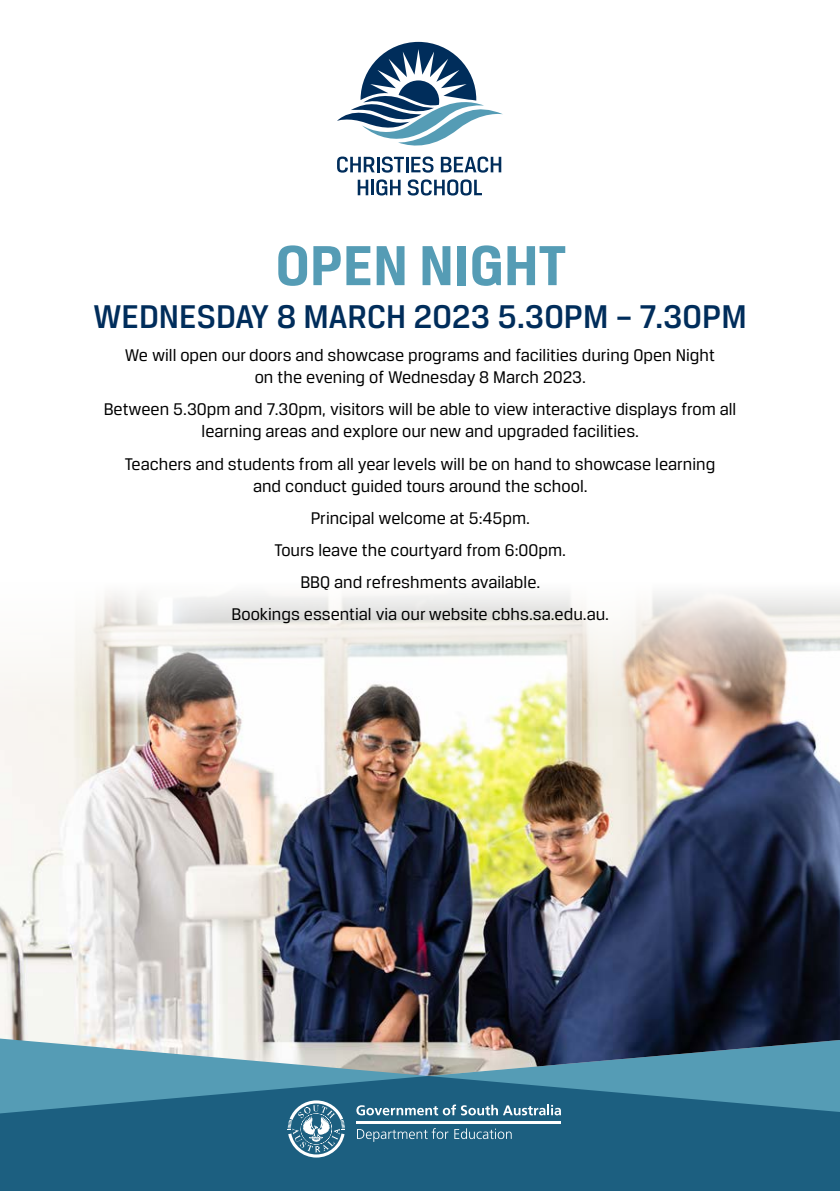
<style>
.page{position:relative;width:840px;height:1191px;background:#fff}
.page>*{position:absolute;margin:0;border:0;box-sizing:border-box;transform-origin:0 0}
.t1{font:700 60px "Breuer Text";color:#559cb5}
.t2{font:500 35px "Breuer Text";color:#002d5b}
.t3{font:18px/22px "Breuer Text";color:#000;text-align:center}
</style>
<div class="page">
<img style="left:0;top:593px;width:839px;height:381px">
<svg style="left:0;top:974px;width:839px;height:217px;background:#487187"></svg>
<svg style="left:357px;top:1128px;width:91px;height:13px"></svg>
<svg style="left:454px;top:1128px;width:57px;height:11px"></svg>
<hr style="left:356px;top:1121px;width:204px;height:2px;background:#fff">
<svg style="left:356px;top:1104px;width:204px;height:11px"></svg>
<svg style="left:287px;top:1100px;width:58px;height:57px"></svg>
<svg style="left:357px;top:179px;width:43px;height:16px"></svg>
<svg style="left:407px;top:179px;width:74px;height:16px"></svg>
<svg style="left:337px;top:42px;width:166px;height:131px"></svg>
<h1 class="t1" style="left:275px;top:233px;width:292px">OPEN NIGHT</h1>
<h2 class="t2" style="left:93px;top:298px;width:654px">WEDNESDAY 8 MARCH 2023 5.30PM – 7.30PM</h2>
<p class="t3" style="left:125px;top:344px;width:591px">We will open our doors and showcase programs and facilities during Open Night on the evening of Wednesday 8 March 2023.</p>
<p class="t3" style="left:104px;top:398px;width:633px">Between 5.30pm and 7.30pm, visitors will be able to view interactive displays from all learning areas and explore our new and upgraded facilities.</p>
<p class="t3" style="left:125px;top:452px;width:591px">Teachers and students from all year levels will be on hand to showcase learning and conduct guided tours around the school.</p>
<p class="t3" style="left:231px;top:502px;width:379px;line-height:32.2px">Principal welcome at 5:45pm.<br>Tours leave the courtyard from 6:00pm.<br>BBQ and refreshments available.<br>Bookings essential via our website cbhs.sa.edu.au.</p>
</div>
